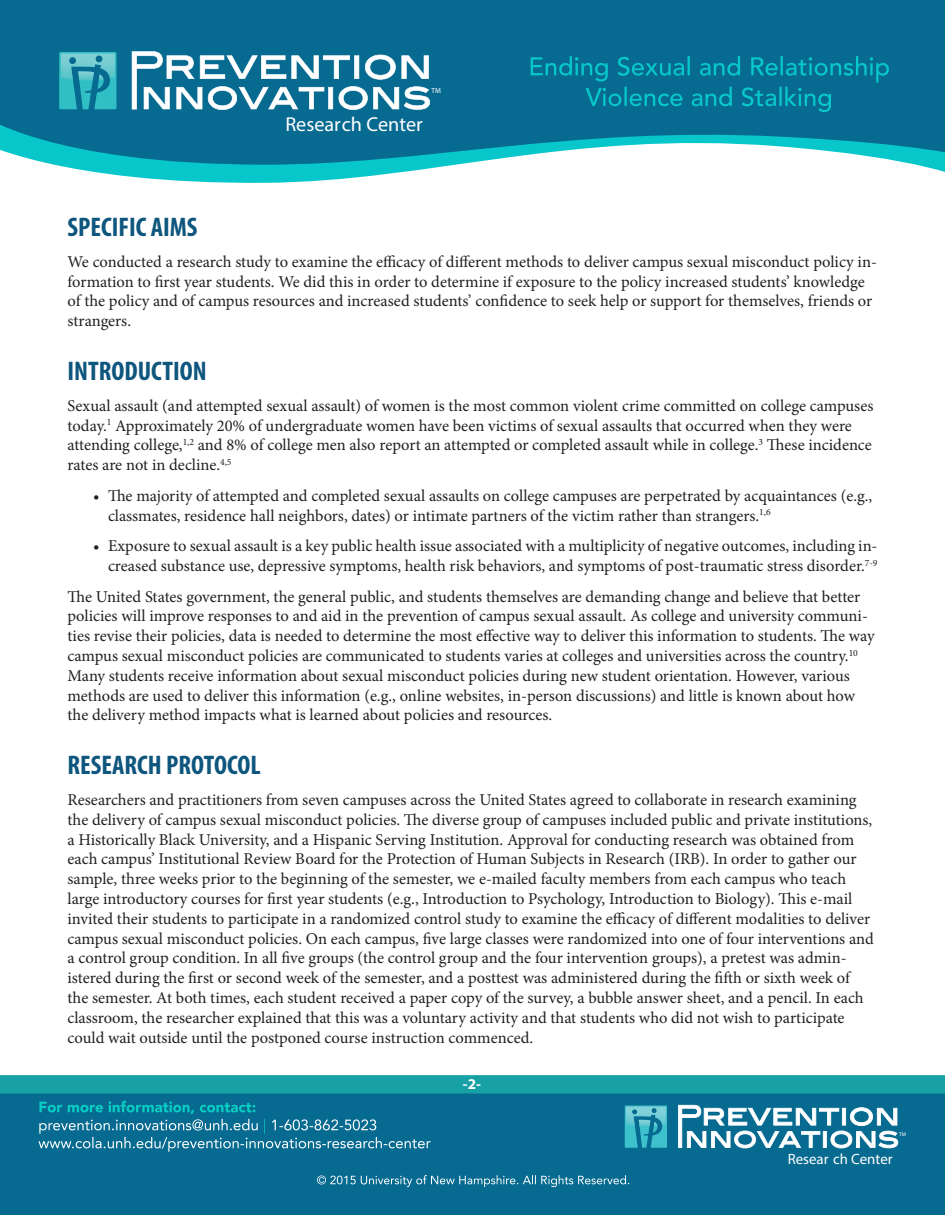
<style>
.page{position:relative;width:945px;height:1215px;background:#fff}
.page>*{position:absolute;margin:0;border:0;box-sizing:border-box;transform-origin:0 0}
.t1{font:700 condensed 27px "Myriad Pro";color:#0e567e}
.t2{font:20.25px "Myriad Pro";color:#fff}
.Minio_Pro_11pt{font:16.5px/19.8px "Minion Pro";color:#231f20}
.Bullet{font:16.5px/19.8px "Minion Pro";letter-spacing:-.005em;color:#231f20}
.t3{font:700 15px "Myriad Pro";color:#fff}
.t4{font:14.85px "Myriad Pro";color:#fff}
.t5{font:7.35px "Myriad Pro";color:#fff}
.t6{font:5.4px "Myriad Pro";color:#fff}
</style>
<div class="page">
<div style="left:0;top:1079px;width:945px;height:136px;background:#076a90"></div>
<svg style="left:38px;top:1101px;width:393px;height:51px"></svg>
<svg style="left:317px;top:1175px;width:312px;height:12px"></svg>
<svg style="left:678px;top:1105px;width:220px;height:43px"></svg>
<svg style="left:625px;top:1106px;width:42px;height:42px"></svg>
<img style="left:626px;top:1107px;width:40px;height:19px">
<svg style="left:56px;top:165px;width:889px;height:18px"></svg>
<svg style="left:0;top:0;width:945px;height:165px;background:#167a9b"></svg>
<svg style="left:531px;top:56px;width:358px;height:56px;background:#077999"></svg>
<svg style="left:132px;top:51px;width:298px;height:59px"></svg>
<svg style="left:59px;top:52px;width:58px;height:57px;background:#25a8b6"></svg>
<img style="left:61px;top:53px;width:54px;height:27px">
<div style="left:1px;top:1076px;width:943px;height:17px;background:#17a1a5"></div>
<div style="left:0;top:1075px;width:945px;height:19px;border:2px solid #17a1a5"></div>
<p class="t5" style="left:432px;top:86px;width:11px">TM</p>
<p class="t2" style="left:285px;top:112px;width:139px">Research Center</p>
<p class="t1" style="left:68px;top:210px;width:132px">SPECIFIC AIMS</p>
<p class="Minio_Pro_11pt" style="left:68px;top:252px;width:811px">We conducted a research study to examine the efficacy of different methods to deliver campus sexual misconduct policy in&shy;formation to first year students. We did this in order to determine if exposure to the policy increased students’ knowledge of the policy and of campus resources and increased students’ confidence to seek help or support for themselves, friends or strangers.</p>
<p class="t1" style="left:68px;top:354px;width:141px">INTRODUCTION</p>
<p class="Minio_Pro_11pt" style="left:68px;top:396px;width:808px">Sexual assault (and attempted sexual assault) of women is the most common violent crime committed on college campuses today.<sup>1</sup> Approximately 20% of undergraduate women have been victims of sexual assaults that occurred when they were attending college,<sup>1,2</sup> and 8% of college men also report an attempted or completed assault while in college.<sup>3</sup> These incidence rates are not in decline.<sup>4,5</sup></p>
<p class="Bullet" style="left:108px;top:486px;width:766px;text-indent:-15px">• The majority of attempted and completed sexual assaults on college campuses are perpetrated by acquaintances (e.g., classmates, residence hall neighbors, dates) or intimate partners of the victim rather than strangers.<sup>1,6</sup></p>
<p class="Bullet" style="left:93px;top:536px;width:786px;text-align:right">• Exposure to sexual assault is a key public health issue associated with a multiplicity of negative outcomes, including in&shy;creased substance use, depressive symptoms, health risk behaviors, and symptoms of post-traumatic stress disorder.<sup>7-9</sup></p>
<p class="Minio_Pro_11pt" style="left:68px;top:587px;width:809px">The United States government, the general public, and students themselves are demanding change and believe that better policies will improve responses to and aid in the prevention of campus sexual assault. As college and university communi&shy;ties revise their policies, data is needed to determine the most effective way to deliver this information to students. The way campus sexual misconduct policies are communicated to students varies at colleges and universities across the country.<sup>10<br></sup>Many students receive information about sexual misconduct policies during new student orientation. However, various methods are used to deliver this information (e.g., online websites, in-person discussions) and little is known about how the delivery method impacts what is learned about policies and resources.</p>
<p class="t1" style="left:68px;top:749px;width:195px">RESEARCH PROTOCOL</p>
<p class="Minio_Pro_11pt" style="left:68px;top:790px;width:808px">Researchers and practitioners from seven campuses across the United States agreed to collaborate in research examining the delivery of campus sexual misconduct policies. The diverse group of campuses included public and private institutions, a Historically Black University, and a Hispanic Serving Institution. Approval for conducting research was obtained from each campus’ Institutional Review Board for the Protection of Human Subjects in Research (IRB). In order to gather our sample, three weeks prior to the beginning of the semester, we e-mailed faculty members from each campus who teach large introductory courses for first year students (e.g., Introduction to Psychology, Introduction to Biology). This e-mail invited their students to participate in a randomized control study to examine the efficacy of different modalities to deliver campus sexual misconduct policies. On each campus, five large classes were randomized into one of four interventions and a control group condition. In all five groups (the control group and the four intervention groups), a pretest was admin&shy;istered during the first or second week of the semester, and a posttest was administered during the fifth or sixth week of the semester. At both times, each student received a paper copy of the survey, a bubble answer sheet, and a pencil. In each classroom, the researcher explained that this was a voluntary activity and that students who did not wish to participate could wait outside until the postponed course instruction commenced.</p>
<p class="t3" style="left:463px;top:1074px;width:19px">-2-</p>
<p class="t6" style="left:899px;top:1130px;width:8px">TM</p>
<p class="t4" style="left:788px;top:1149px;width:106px">Resear ch Center</p>
</div>
